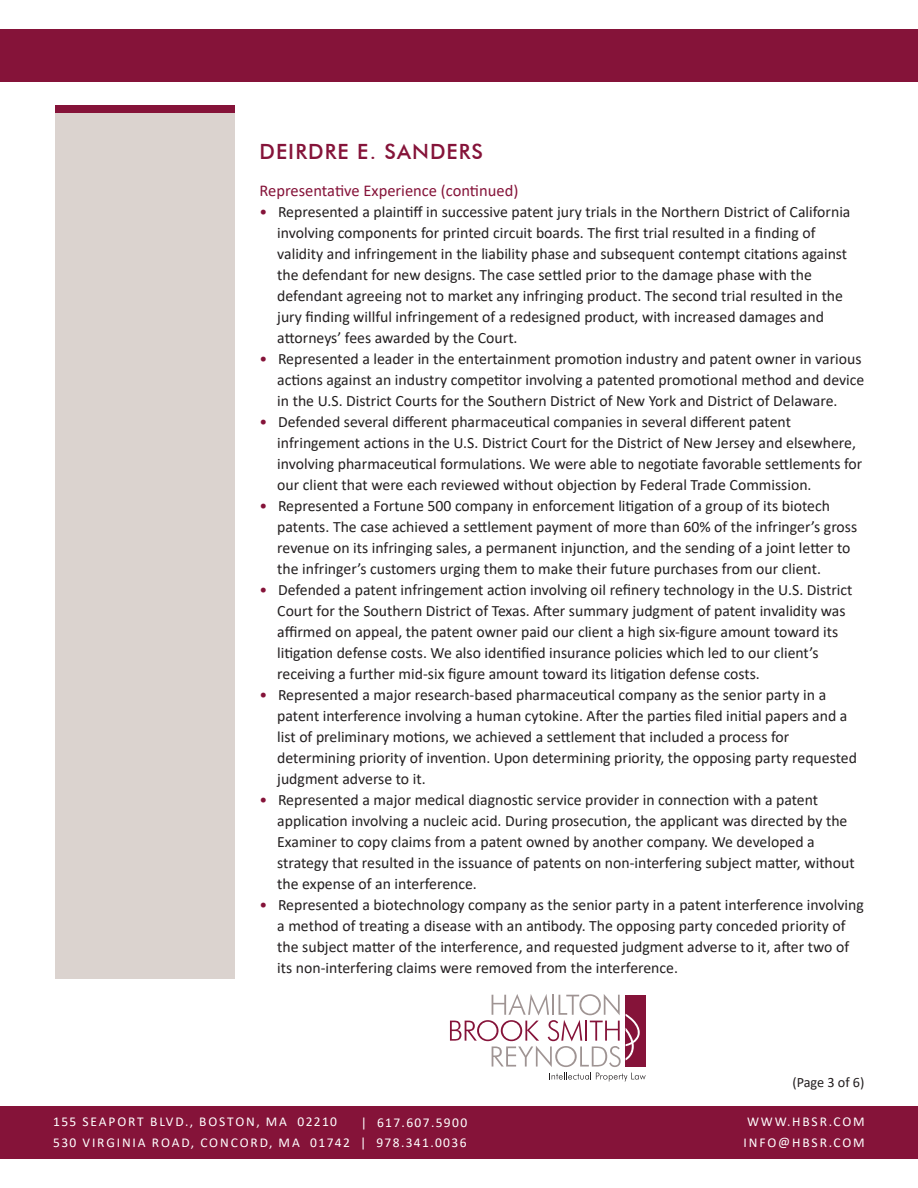
<style>
.page{position:relative;width:918px;height:1188px;background:#fff}
.page>*{position:absolute;margin:0;border:0;box-sizing:border-box;transform-origin:0 0}
.t1{font:500 21px "Futura BT";letter-spacing:.05em;color:#851339}
.t2{font:16.5px "Calibri";color:#851339}
.t3{font:15.75px/21px "Calibri";color:#231f20}
.t4{font:14.25px "Calibri";letter-spacing:-.005em;color:#231f20}
.t5{font:13.5px "Calibri";letter-spacing:.13em;color:#fff}
.t6{font:13.5px "Calibri";letter-spacing:.1em;color:#fff}
.s1{color:#851339}
</style>
<div class="page">
<svg style="left:450px;top:994px;width:196px;height:87px"></svg>
<div style="left:0;top:29px;width:918px;height:52px;background:#851339"></div>
<div style="left:0;top:1107px;width:918px;height:52px;background:#851339"></div>
<div style="left:55px;top:113px;width:180px;height:865px;background:#dbd3cf"></div>
<div style="left:55px;top:105px;width:180px;height:8px;background:#851339"></div>
<p class="t1" style="left:260px;top:139px;width:225px">DEIRDRE E. SANDERS</p>
<p class="t2" style="left:260px;top:179px;width:260px">Representative Experience (continued)</p>
<p class="t3" style="left:277px;top:201px;width:575px;text-indent:-18px"><span class="s1">•</span> Represented a plaintiff in successive patent jury trials in the Northern District of California involving components for printed circuit boards. The first trial resulted in a finding of validity and infringement in the liability phase and subsequent contempt citations against the defendant for new designs. The case settled prior to the damage phase with the defendant agreeing not to market any infringing product. The second trial resulted in the jury finding willful infringement of a redesigned product, with increased damages and attorneys’ fees awarded by the Court.</p>
<p class="t3" style="left:277px;top:348px;width:589px;text-indent:-18px"><span class="s1">•</span> Represented a leader in the entertainment promotion industry and patent owner in various actions against an industry competitor involving a patented promotional method and device in the U.S. District Courts for the Southern District of New York and District of Delaware.</p>
<p class="t3" style="left:277px;top:411px;width:587px;text-indent:-18px"><span class="s1">•</span> Defended several different pharmaceutical companies in several different patent infringement actions in the U.S. District Court for the District of New Jersey and elsewhere, involving pharmaceutical formulations. We were able to negotiate favorable settlements for our client that were each reviewed without objection by Federal Trade Commission.</p>
<p class="t3" style="left:277px;top:495px;width:581px;text-indent:-18px"><span class="s1">•</span> Represented a Fortune 500 company in enforcement litigation of a group of its biotech patents. The case achieved a settlement payment of more than 60% of the infringer’s gross revenue on its infringing sales, a permanent injunction, and the sending of a joint letter to the infringer’s customers urging them to make their future purchases from our client.</p>
<p class="t3" style="left:277px;top:579px;width:577px;text-indent:-18px"><span class="s1">•</span> Defended a patent infringement action involving oil refinery technology in the U.S. District Court for the Southern District of Texas. After summary judgment of patent invalidity was affirmed on appeal, the patent owner paid our client a high six-figure amount toward its litigation defense costs. We also identified insurance policies which led to our client’s receiving a further mid-six figure amount toward its litigation defense costs.</p>
<p class="t3" style="left:277px;top:684px;width:581px;text-indent:-18px"><span class="s1">•</span> Represented a major research-based pharmaceutical company as the senior party in a patent interference involving a human cytokine. After the parties filed initial papers and a list of preliminary motions, we achieved a settlement that included a process for determining priority of invention. Upon determining priority, the opposing party requested judgment adverse to it.</p>
<p class="t3" style="left:277px;top:789px;width:579px;text-indent:-18px"><span class="s1">•</span> Represented a major medical diagnostic service provider in connection with a patent application involving a nucleic acid. During prosecution, the applicant was directed by the Examiner to copy claims from a patent owned by another company. We developed a strategy that resulted in the issuance of patents on non-interfering subject matter, without the expense of an interference.</p>
<p class="t3" style="left:277px;top:894px;width:588px;text-indent:-18px"><span class="s1">•</span> Represented a biotechnology company as the senior party in a patent interference involving a method of treating a disease with an antibody. The opposing party conceded priority of the subject matter of the interference, and requested judgment adverse to it, after two of its non-interfering claims were removed from the interference.</p>
<p class="t6" style="left:361px;top:1113px;width:108px">| 617.607.5900</p>
<p class="t5" style="left:53px;top:1112px;width:285px">155 SEAPORT BLVD., BOSTON, MA 02210</p>
<p class="t5" style="left:53px;top:1133px;width:415px">530 VIRGINIA ROAD, CONCORD, MA 01742 | 978.341.0036</p>
<p class="t4" style="left:792px;top:1072px;width:74px">(Page 3 of 6)</p>
<p class="t5" style="left:747px;top:1112px;width:119px">WWW.HBSR.COM</p>
<p class="t5" style="left:744px;top:1133px;width:123px">INFO@HBSR.COM</p>
</div>
